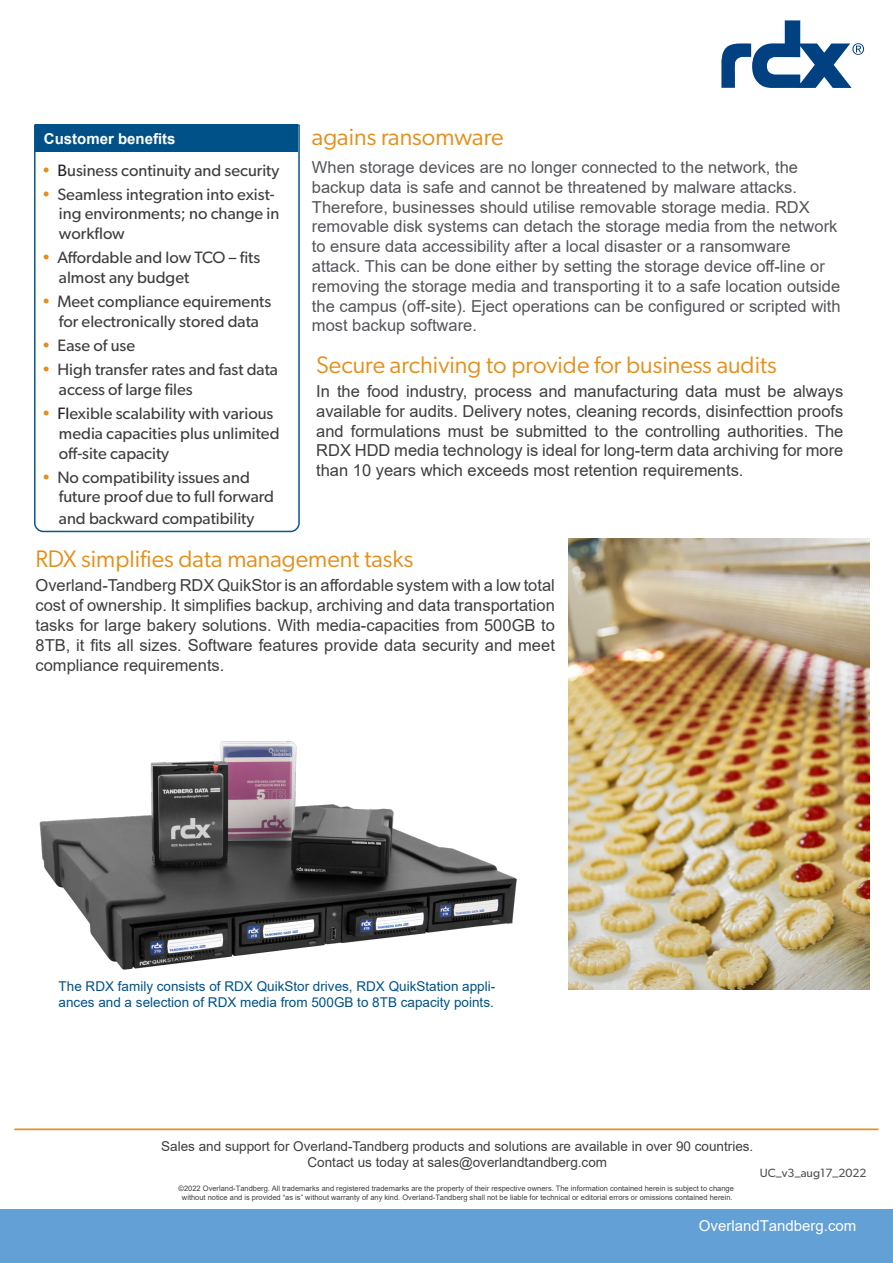
<style>
.page{position:relative;width:893px;height:1263px;background:#fff}
.page>*{position:absolute;margin:0;border:0;box-sizing:border-box;transform-origin:0 0}
.t1{font:24px "Gibson";color:#e58e19}
.t2{font:16.5px/19.8px "Arial";color:#3e3e3f;text-align:justify}
.BODY{font:16.5px/19.8px "Arial";color:#54555a}
.t3{font:16.5px/19.8px "Gibson";color:#3e3e3f}
.t4{font:15px "Arial";color:#fff}
.t5{font:700 15px "Arial";color:#fff}
.t6{font:13.5px/16.2px "Arial";color:#3e3e3f;text-align:center}
.t7{font:13.5px/16.2px "Arial";color:#005187}
.t8{font:12px "Gibson";color:#4f5252}
.t9{font:7.5px/9px "Arial";color:#3e3e3f;text-align:center}
.s1{color:#e58e19}
.s2{color:#231f20}
</style>
<div class="page">
<div style="left:0;top:1209px;width:893px;height:54px;background:#62a0d6"></div>
<hr style="left:14px;top:1128px;width:864px;height:2px;background:#e58e19">
<svg style="left:721px;top:20px;width:143px;height:68px"></svg>
<img style="left:39px;top:741px;width:478px;height:229px">
<svg style="left:34px;top:124px;width:266px;height:409px"></svg>
<div style="left:36px;top:124px;width:262px;height:28px;background:#005187"></div>
<img style="left:569px;top:539px;width:301px;height:451px">
<p class="t5" style="left:44px;top:128px;width:133px">Customer benefits</p>
<p class="t3" style="left:42px;top:160px;width:239px"><span class="s1">•</span> <span class="s2">B</span>usiness continuity and security</p>
<p class="t3" style="left:59px;top:184px;width:222px;text-indent:-17px"><span class="s1">•</span> Seamless integration into exist&shy;ing environments; no change in workflow</p>
<p class="t3" style="left:59px;top:247px;width:203px;text-indent:-17px"><span class="s1">•</span> Affordable and low TCO – fits almost any budget</p>
<p class="t3" style="left:42px;top:291px;width:231px;text-align:center"><span class="s1">•</span> Meet compliance equirements for electronically stored data</p>
<p class="t3" style="left:42px;top:335px;width:95px"><span class="s1">•</span> Ease of use</p>
<p class="t3" style="left:59px;top:359px;width:221px;text-indent:-17px"><span class="s1">•</span> High transfer rates and fast data access of large files</p>
<p class="t3" style="left:59px;top:403px;width:222px;text-indent:-17px"><span class="s1">•</span> <span class="s2">Fl</span>exible scalability with various media capacities plus unlimited off-site capacity</p>
<p class="t3" style="left:59px;top:467px;width:217px;text-indent:-17px"><span class="s1">•</span> No compatibility issues and future proof due to full forward</p>
<p class="t3" style="left:59px;top:508px;width:197px">and backward compatibility</p>
<p class="t1" style="left:312px;top:122px;width:193px">agains ransomware</p>
<p class="BODY" style="left:312px;top:157px;width:530px">When storage devices are no longer connected to the network, the backup data is safe and cannot be threatened by malware attacks.<br>Therefore, businesses should utilise removable storage media. RDX removable disk systems can detach the storage media from the network to ensure data accessibility after a local disaster or a ransomware attack. This can be done either by setting the storage device off-line or removing the storage media and transporting it to a safe location outside the campus (off-site). Eject operations can be configured or scripted with most backup software.</p>
<p class="t1" style="left:316px;top:350px;width:462px">Secure archiving to provide for business audits</p>
<p class="t2" style="left:316px;top:381px;width:529px">In the food industry, process and manufacturing data must be always available for audits. Delivery notes, cleaning records, disinfecttion proofs and formulations must be submitted to the controlling authorities. The RDX HDD media technology is ideal for long-term data archiving for more than 10 years which exceeds most retention requirements.</p>
<p class="t1" style="left:36px;top:545px;width:379px">RDX simplifies data management tasks</p>
<p class="t2" style="left:36px;top:576px;width:521px">Overland-Tandberg RDX QuikStor is an affordable system with a low total cost of ownership. It simplifies backup, archiving and data transportation tasks for large bakery solutions. With media-capacities from 500GB to 8TB, it fits all sizes. Software features provide data security and meet compliance requirements.</p>
<p class="t7" style="left:59px;top:978px;width:438px">The RDX family consists of RDX QuikStor drives, RDX QuikStation appli&shy;ances and a selection of RDX media from 500GB to 8TB capacity points.</p>
<p class="t6" style="left:161px;top:1138px;width:594px">Sales and support for Overland-Tandberg products and solutions are available in over 90 countries.<br>Contact us today at sales@overlandtandberg.com</p>
<p class="t9" style="left:179px;top:1184px;width:557px">©2022 Overland-Tandberg. All trademarks and registered trademarks are the property of their respective owners. The information contained herein is subject to change without notice and is provided “as is” without warranty of any kind. Overland-Tandberg shall not be liable for technical or editorial errors or omissions contained herein.</p>
<p class="t8" style="left:760px;top:1165px;width:108px">UC_v3_aug17_2022</p>
<p class="t4" style="left:699px;top:1215px;width:159px">OverlandTandberg.com</p>
</div>
